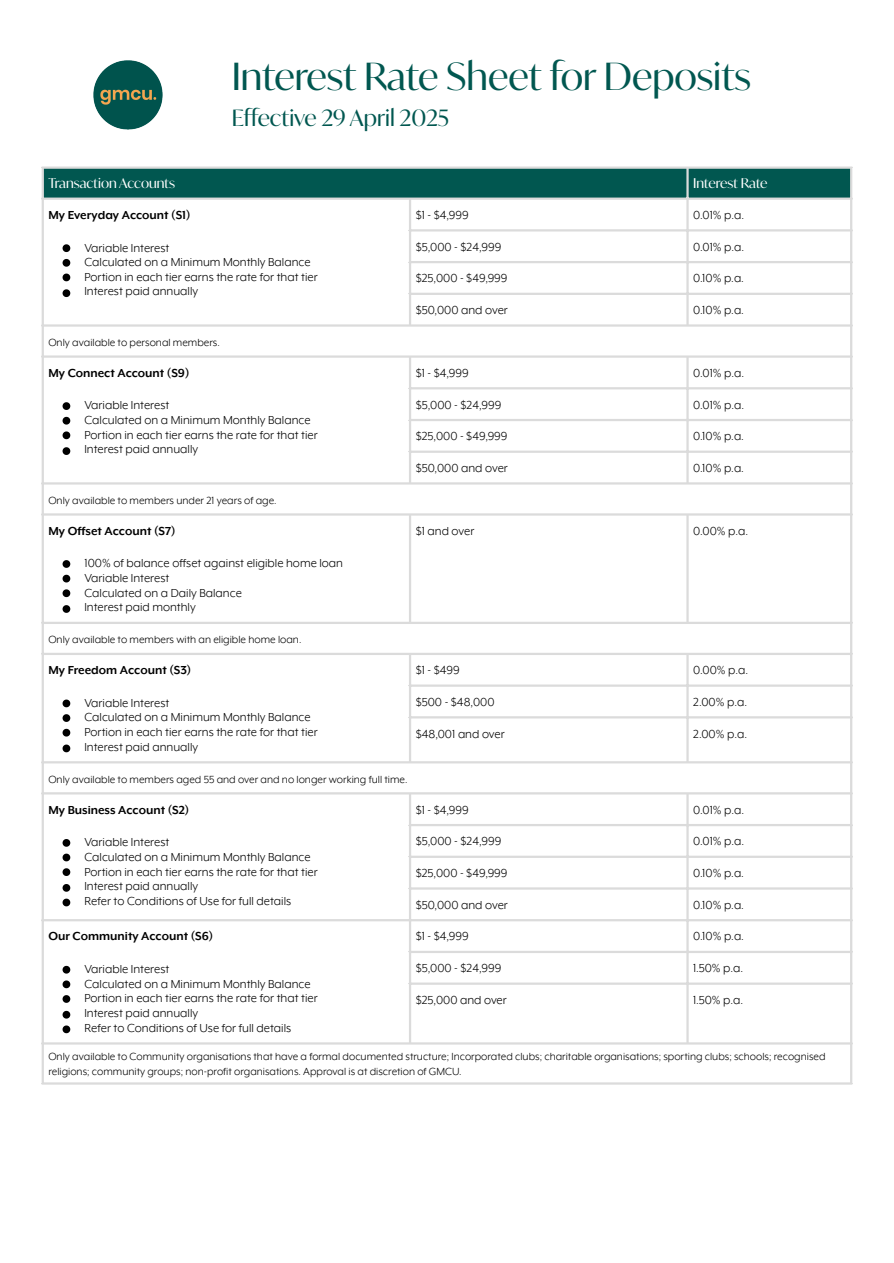
<style>
.page{position:relative;width:894px;height:1263px;background:#fff}
.page>*{position:absolute;margin:0;border:0;box-sizing:border-box;transform-origin:0 0}
.t1{font:37.5px "Ivy Mode";color:#015750}
.t2{font:22.5px "Ivy Mode";color:#015750}
.t3{font:13.5px "Mr Eaves XL Mod OT";color:#000}
.t4{font:700 13.5px "Mr Eaves XL Mod OT";color:#000}
.t5{font:13.5px "Ivy Mode";letter-spacing:-.005em;color:#fff}
.t6{font:12px/14.7px "Mr Eaves XL Mod OT";color:#000}
</style>
<div class="page">
<img style="left:93px;top:60px;width:70px;height:70px">
<div style="left:44px;top:169px;width:805px;height:29px;background:#015750"></div>
<svg style="left:63px;top:244px;width:7px;height:8px"></svg>
<svg style="left:63px;top:259px;width:7px;height:8px"></svg>
<svg style="left:63px;top:274px;width:7px;height:7px"></svg>
<svg style="left:63px;top:289px;width:7px;height:8px"></svg>
<svg style="left:63px;top:402px;width:7px;height:8px"></svg>
<svg style="left:63px;top:417px;width:7px;height:8px"></svg>
<svg style="left:63px;top:431px;width:7px;height:8px"></svg>
<svg style="left:63px;top:447px;width:7px;height:8px"></svg>
<svg style="left:63px;top:560px;width:7px;height:8px"></svg>
<svg style="left:63px;top:575px;width:7px;height:7px"></svg>
<svg style="left:63px;top:589px;width:7px;height:8px"></svg>
<svg style="left:63px;top:605px;width:7px;height:8px"></svg>
<svg style="left:63px;top:700px;width:7px;height:7px"></svg>
<svg style="left:63px;top:714px;width:7px;height:8px"></svg>
<svg style="left:63px;top:729px;width:7px;height:7px"></svg>
<svg style="left:63px;top:745px;width:7px;height:7px"></svg>
<svg style="left:63px;top:839px;width:7px;height:8px"></svg>
<svg style="left:63px;top:854px;width:7px;height:7px"></svg>
<svg style="left:63px;top:868px;width:7px;height:8px"></svg>
<svg style="left:63px;top:884px;width:7px;height:8px"></svg>
<svg style="left:63px;top:899px;width:7px;height:7px"></svg>
<svg style="left:63px;top:966px;width:7px;height:8px"></svg>
<svg style="left:63px;top:980px;width:7px;height:8px"></svg>
<svg style="left:63px;top:995px;width:7px;height:8px"></svg>
<svg style="left:63px;top:1011px;width:7px;height:8px"></svg>
<svg style="left:63px;top:1025px;width:7px;height:8px"></svg>
<hr style="left:42px;top:169px;width:2px;height:913px;background:#dbdbdb">
<hr style="left:409px;top:200px;width:2px;height:124px;background:#dbdbdb">
<hr style="left:409px;top:358px;width:2px;height:124px;background:#dbdbdb">
<hr style="left:409px;top:516px;width:2px;height:106px;background:#dbdbdb">
<hr style="left:409px;top:655px;width:2px;height:106px;background:#dbdbdb">
<hr style="left:409px;top:794px;width:2px;height:248px;background:#dbdbdb">
<hr style="left:686px;top:169px;width:2px;height:155px;background:#dbdbdb">
<hr style="left:686px;top:358px;width:2px;height:124px;background:#dbdbdb">
<hr style="left:686px;top:516px;width:2px;height:106px;background:#dbdbdb">
<hr style="left:686px;top:655px;width:2px;height:106px;background:#dbdbdb">
<hr style="left:686px;top:794px;width:2px;height:248px;background:#dbdbdb">
<hr style="left:849px;top:169px;width:3px;height:913px;background:#dbdbdb">
<hr style="left:42px;top:166px;width:810px;height:3px;background:#dbdbdb">
<hr style="left:42px;top:198px;width:810px;height:2px;background:#dbdbdb">
<hr style="left:409px;top:229px;width:443px;height:3px;background:#dbdbdb">
<hr style="left:409px;top:261px;width:443px;height:2px;background:#dbdbdb">
<hr style="left:409px;top:293px;width:443px;height:2px;background:#dbdbdb">
<hr style="left:42px;top:324px;width:810px;height:3px;background:#dbdbdb">
<hr style="left:42px;top:355px;width:810px;height:3px;background:#dbdbdb">
<hr style="left:409px;top:387px;width:443px;height:2px;background:#dbdbdb">
<hr style="left:409px;top:419px;width:443px;height:2px;background:#dbdbdb">
<hr style="left:409px;top:451px;width:443px;height:2px;background:#dbdbdb">
<hr style="left:42px;top:482px;width:810px;height:3px;background:#dbdbdb">
<hr style="left:42px;top:513px;width:810px;height:3px;background:#dbdbdb">
<hr style="left:42px;top:622px;width:810px;height:2px;background:#dbdbdb">
<hr style="left:42px;top:653px;width:810px;height:2px;background:#dbdbdb">
<hr style="left:409px;top:684px;width:443px;height:3px;background:#dbdbdb">
<hr style="left:409px;top:716px;width:443px;height:2px;background:#dbdbdb">
<hr style="left:42px;top:761px;width:810px;height:2px;background:#dbdbdb">
<hr style="left:42px;top:792px;width:810px;height:2px;background:#dbdbdb">
<hr style="left:409px;top:824px;width:443px;height:2px;background:#dbdbdb">
<hr style="left:409px;top:856px;width:443px;height:2px;background:#dbdbdb">
<hr style="left:409px;top:887px;width:443px;height:3px;background:#dbdbdb">
<hr style="left:42px;top:919px;width:810px;height:2px;background:#dbdbdb">
<hr style="left:409px;top:951px;width:443px;height:2px;background:#dbdbdb">
<hr style="left:409px;top:982px;width:443px;height:3px;background:#dbdbdb">
<hr style="left:42px;top:1042px;width:810px;height:2px;background:#dbdbdb">
<hr style="left:42px;top:1082px;width:810px;height:3px;background:#dbdbdb">
<h1 class="t1" style="left:232px;top:53px;width:520px">Interest Rate Sheet for Deposits</h1>
<p class="t2" style="left:232px;top:104px;width:219px">Effective 29 April 2025</p>
<p class="t5" style="left:48px;top:174px;width:128px">Transaction Accounts</p>
<p class="t5" style="left:693px;top:174px;width:76px">Interest Rate</p>
<p class="t4" style="left:48px;top:209px;width:144px">My Everyday Account (S1)</p>
<p class="t3" style="left:84px;top:241px;width:86px">Variable Interest</p>
<p class="t3" style="left:84px;top:256px;width:228px">Calculated on a Minimum Monthly Balance</p>
<p class="t3" style="left:84px;top:271px;width:235px">Portion in each tier earns the rate for that tier</p>
<p class="t3" style="left:84px;top:285px;width:115px">Interest paid annually</p>
<p class="t3" style="left:415px;top:209px;width:55px">$1 - $4,999</p>
<p class="t3" style="left:693px;top:209px;width:53px">0.01% p.a.</p>
<p class="t3" style="left:415px;top:241px;width:87px">$5,000 - $24,999</p>
<p class="t3" style="left:693px;top:241px;width:53px">0.01% p.a.</p>
<p class="t3" style="left:415px;top:272px;width:93px">$25,000 - $49,999</p>
<p class="t3" style="left:693px;top:272px;width:52px">0.10% p.a.</p>
<p class="t3" style="left:415px;top:304px;width:94px">$50,000 and over</p>
<p class="t3" style="left:693px;top:304px;width:52px">0.10% p.a.</p>
<p class="t6" style="left:48px;top:335px;width:173px">Only available to personal members.</p>
<p class="t4" style="left:48px;top:367px;width:142px">My Connect Account (S9)</p>
<p class="t3" style="left:84px;top:399px;width:86px">Variable Interest</p>
<p class="t3" style="left:84px;top:414px;width:228px">Calculated on a Minimum Monthly Balance</p>
<p class="t3" style="left:84px;top:429px;width:235px">Portion in each tier earns the rate for that tier</p>
<p class="t3" style="left:84px;top:443px;width:115px">Interest paid annually</p>
<p class="t6" style="left:48px;top:493px;width:230px">Only available to members under 21 years of age.</p>
<p class="t4" style="left:48px;top:525px;width:129px">My Offset Account (S7)</p>
<p class="t3" style="left:84px;top:557px;width:260px">100% of balance offset against eligible home loan</p>
<p class="t3" style="left:84px;top:572px;width:86px">Variable Interest</p>
<p class="t3" style="left:84px;top:586px;width:159px">Calculated on a Daily Balance</p>
<p class="t3" style="left:84px;top:601px;width:113px">Interest paid monthly</p>
<p class="t6" style="left:48px;top:633px;width:254px">Only available to members with an eligible home loan.</p>
<p class="t4" style="left:48px;top:664px;width:144px">My Freedom Account (S3)</p>
<p class="t3" style="left:84px;top:697px;width:86px">Variable Interest</p>
<p class="t3" style="left:84px;top:711px;width:228px">Calculated on a Minimum Monthly Balance</p>
<p class="t3" style="left:84px;top:726px;width:235px">Portion in each tier earns the rate for that tier</p>
<p class="t3" style="left:84px;top:741px;width:115px">Interest paid annually</p>
<p class="t6" style="left:48px;top:772px;width:360px">Only available to members aged 55 and over and no longer working full time.</p>
<p class="t4" style="left:48px;top:803px;width:142px">My Business Account (S2)</p>
<p class="t3" style="left:84px;top:836px;width:86px">Variable Interest</p>
<p class="t3" style="left:84px;top:851px;width:228px">Calculated on a Minimum Monthly Balance</p>
<p class="t3" style="left:84px;top:865px;width:235px">Portion in each tier earns the rate for that tier</p>
<p class="t3" style="left:84px;top:880px;width:115px">Interest paid annually</p>
<p class="t3" style="left:84px;top:895px;width:208px">Refer to Conditions of Use for full details</p>
<p class="t4" style="left:48px;top:930px;width:166px">Our Community Account (S6)</p>
<p class="t3" style="left:84px;top:963px;width:86px">Variable Interest</p>
<p class="t3" style="left:84px;top:978px;width:228px">Calculated on a Minimum Monthly Balance</p>
<p class="t3" style="left:84px;top:992px;width:235px">Portion in each tier earns the rate for that tier</p>
<p class="t3" style="left:84px;top:1007px;width:115px">Interest paid annually</p>
<p class="t3" style="left:84px;top:1021px;width:208px">Refer to Conditions of Use for full details</p>
<p class="t3" style="left:415px;top:367px;width:55px">$1 - $4,999</p>
<p class="t3" style="left:693px;top:367px;width:53px">0.01% p.a.</p>
<p class="t3" style="left:415px;top:398px;width:87px">$5,000 - $24,999</p>
<p class="t3" style="left:693px;top:398px;width:53px">0.01% p.a.</p>
<p class="t3" style="left:415px;top:430px;width:93px">$25,000 - $49,999</p>
<p class="t3" style="left:693px;top:430px;width:52px">0.10% p.a.</p>
<p class="t3" style="left:415px;top:462px;width:94px">$50,000 and over</p>
<p class="t3" style="left:693px;top:462px;width:52px">0.10% p.a.</p>
<p class="t3" style="left:415px;top:525px;width:60px">$1 and over</p>
<p class="t3" style="left:693px;top:525px;width:56px">0.00% p.a.</p>
<p class="t3" style="left:415px;top:664px;width:46px">$1 - $499</p>
<p class="t3" style="left:693px;top:664px;width:56px">0.00% p.a.</p>
<p class="t3" style="left:415px;top:696px;width:80px">$500 - $48,000</p>
<p class="t3" style="left:693px;top:696px;width:55px">2.00% p.a.</p>
<p class="t3" style="left:415px;top:727px;width:91px">$48,001 and over</p>
<p class="t3" style="left:693px;top:727px;width:55px">2.00% p.a.</p>
<p class="t3" style="left:415px;top:803px;width:55px">$1 - $4,999</p>
<p class="t3" style="left:693px;top:803px;width:53px">0.01% p.a.</p>
<p class="t3" style="left:415px;top:835px;width:87px">$5,000 - $24,999</p>
<p class="t3" style="left:693px;top:835px;width:53px">0.01% p.a.</p>
<p class="t3" style="left:415px;top:867px;width:93px">$25,000 - $49,999</p>
<p class="t3" style="left:693px;top:867px;width:52px">0.10% p.a.</p>
<p class="t3" style="left:415px;top:899px;width:94px">$50,000 and over</p>
<p class="t3" style="left:693px;top:899px;width:52px">0.10% p.a.</p>
<p class="t3" style="left:415px;top:930px;width:55px">$1 - $4,999</p>
<p class="t3" style="left:693px;top:930px;width:52px">0.10% p.a.</p>
<p class="t3" style="left:415px;top:962px;width:87px">$5,000 - $24,999</p>
<p class="t3" style="left:693px;top:962px;width:52px">1.50% p.a.</p>
<p class="t3" style="left:415px;top:994px;width:93px">$25,000 and over</p>
<p class="t3" style="left:693px;top:994px;width:52px">1.50% p.a.</p>
<p class="t6" style="left:48px;top:1050px;width:778px">Only available to Community organisations that have a formal documented structure; Incorporated clubs; charitable organisations; sporting clubs; schools; recognised religions; community groups; non-profit organisations. Approval is at discretion of GMCU.</p>
</div>
